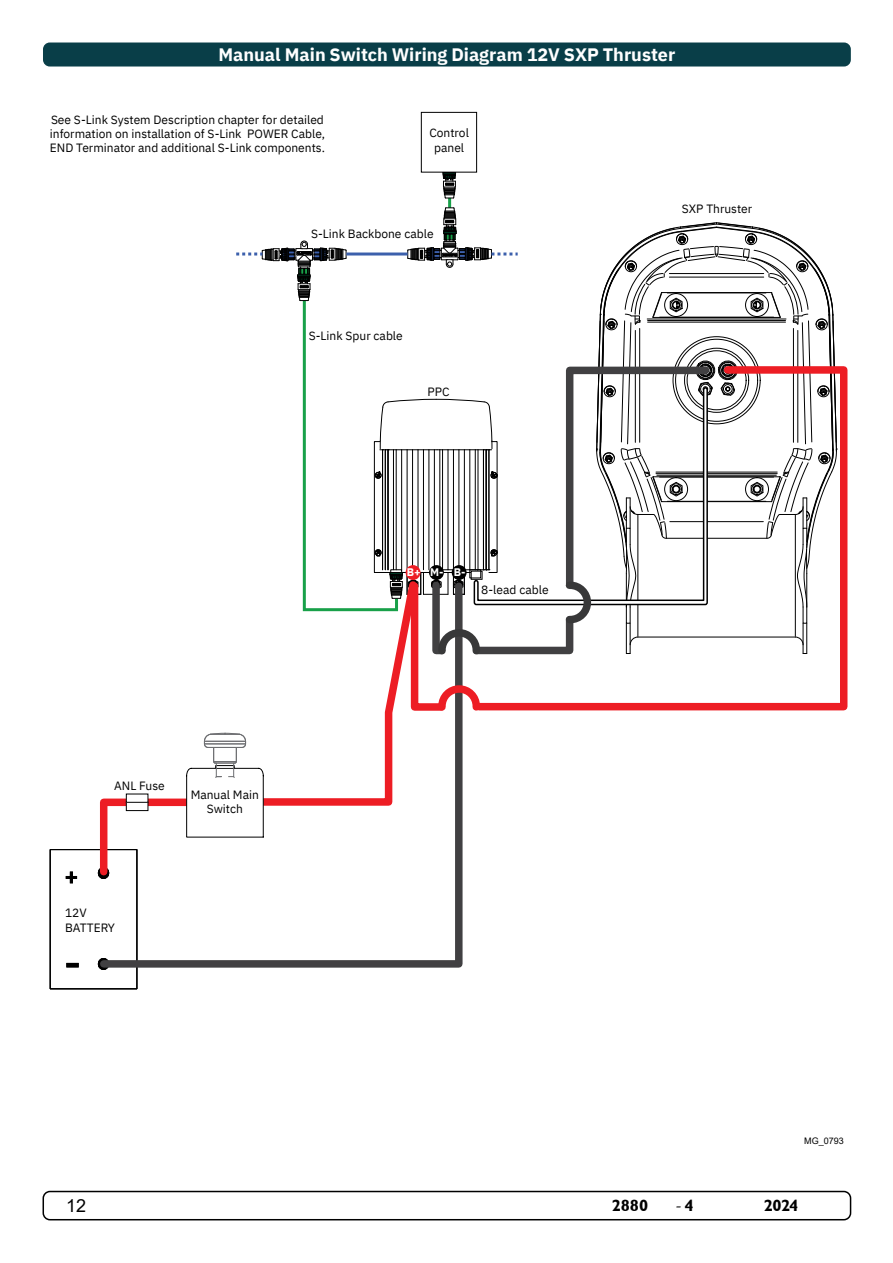
<style>
.page{position:relative;width:893px;height:1263px;background:#fff}
.page>*{position:absolute;margin:0;border:0;box-sizing:border-box;transform-origin:0 0}
.t1{font:700 18px "IBM Plex Sans";color:#fff}
.t2{font:18px "Arial";color:#000}
.t3{font:18px "Minion Pro";color:#000}
.t4{font:16.5px "Garrison Sans BOLD";letter-spacing:-.01em;color:#000}
.t5{font:12px/14.4px "IBM Plex Sans";color:#000;text-align:center}
.t6{font:700 10.95px "IBM Plex Sans";color:#fff}
.t7{font:9px "Arial";color:#000}
.s1{font-family:"Garrison Sans BOLD";font-size:16.5px}
</style>
<div class="page">
<div style="left:43px;top:1191px;width:808px;height:29px;border:2px solid #000;border-radius:7px"></div>
<div style="left:43px;top:43px;width:808px;height:24px;background:#093e48;border-radius:7px"></div>
<svg style="left:837px;top:366px;width:11px;height:345px"></svg>
<div style="left:421px;top:112px;width:56px;height:60px;border:1px solid #000"></div>
<div style="left:50px;top:849px;width:87px;height:140px;border:1px solid #000"></div>
<svg style="left:69px;top:963px;width:7px;height:4px"></svg>
<svg style="left:65px;top:871px;width:13px;height:13px"></svg>
<svg style="left:97px;top:715px;width:366px;height:256px"></svg>
<svg style="left:236px;top:172px;width:601px;height:543px"></svg>
<div style="left:429px;top:565px;width:15px;height:15px;background:#000;border-radius:50%"></div>
<div style="left:452px;top:565px;width:15px;height:15px;background:#000;border-radius:50%"></div>
<div style="left:406px;top:565px;width:14px;height:15px;background:#ed1d24;border-radius:50%"></div>
<svg style="left:96px;top:733px;width:168px;height:146px"></svg>
<div style="left:126px;top:802px;width:22px;height:8px;background:#fff"></div>
<div style="left:126px;top:802px;width:22px;height:9px;border:1px solid #000"></div>
<div style="left:126px;top:794px;width:22px;height:8px;background:#fff"></div>
<div style="left:126px;top:794px;width:22px;height:9px;border:1px solid #000"></div>
<p class="t1" style="left:218px;top:40px;width:458px">Manual Main Switch Wiring Diagram 12V SXP Thruster</p>
<p class="t5" style="left:50px;top:112px;width:277px;line-height:14px;text-align:justify">See S-Link System Description chapter for detailed information on installation of S-Link POWER Cable, END Terminator and additional S-Link components.</p>
<p class="t5" style="left:429px;top:125px;width:41px">Control panel</p>
<p class="t5" style="left:311px;top:226px;width:124px">S-Link Backbone cable</p>
<p class="t5" style="left:309px;top:327px;width:96px">S-Link Spur cable</p>
<p class="t5" style="left:427px;top:383px;width:23px">PPC</p>
<p class="t6" style="left:407px;top:564px;width:60px">B+ M- B-</p>
<p class="t5" style="left:481px;top:582px;width:69px">8-lead cable</p>
<p class="t5" style="left:114px;top:777px;width:52px">ANL Fuse</p>
<p class="t5" style="left:191px;top:786px;width:70px">Manual Main<br>Switch</p>
<p class="t5" style="left:65px;top:905px;width:51px;text-align:left">12V<br>BATTERY</p>
<p class="t5" style="left:682px;top:201px;width:72px">SXP Thruster</p>
<p class="t7" style="left:804px;top:1134px;width:41px">MG_0793</p>
<h1 class="t2" style="left:66px;top:1193px;width:22px">12</h1>
<h2 class="t4" style="left:612px;top:1196px;width:38px">2880</h2>
<h1 class="t3" style="left:675px;top:1193px;width:20px">-<span class="s1">4</span></h1>
<h2 class="t4" style="left:764px;top:1196px;width:36px">2024</h2>
</div>
